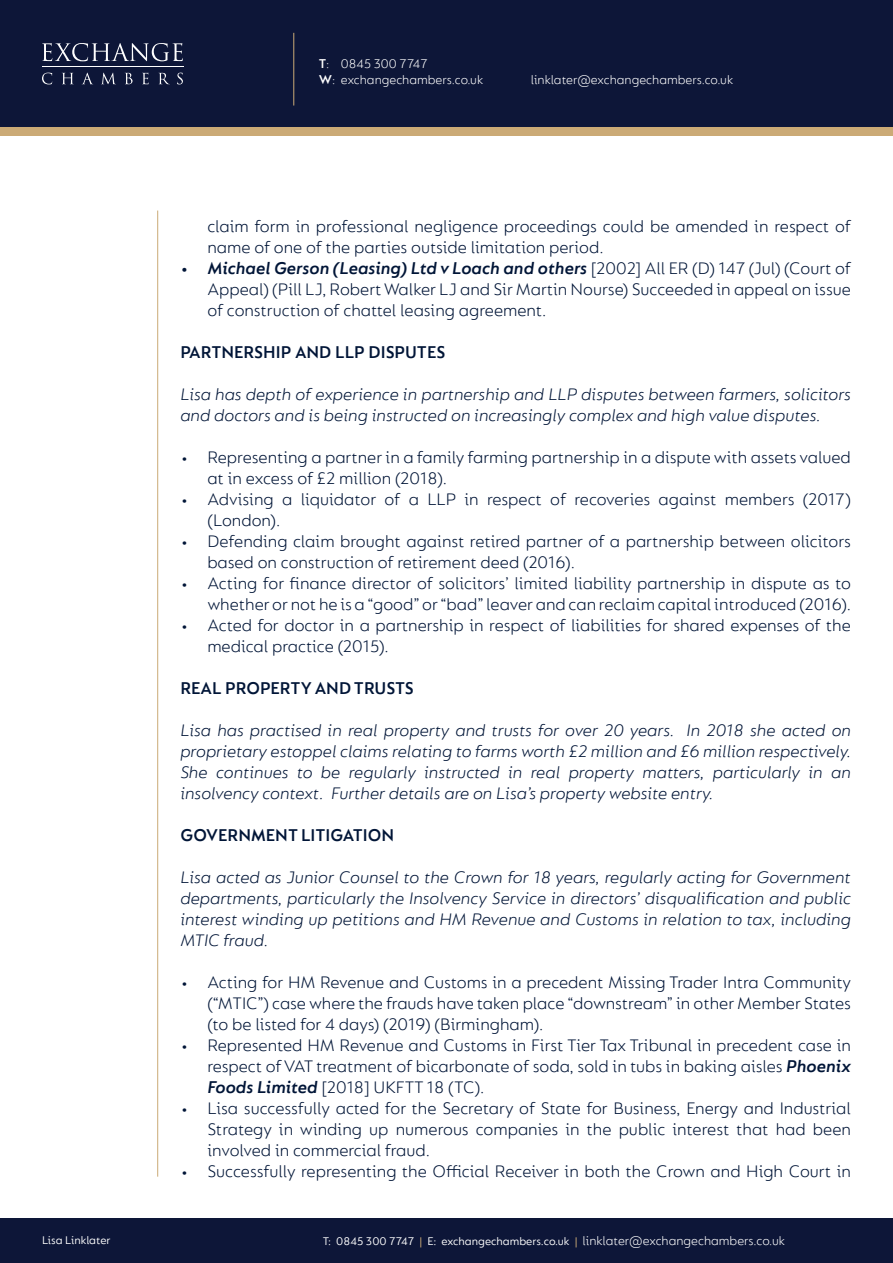
<style>
.page{position:relative;width:893px;height:1263px;background:#fff}
.page>*{position:absolute;margin:0;border:0;box-sizing:border-box;transform-origin:0 0}
.t1{font:300 18px/21px "FS Lucas";color:#001537}
.t2{font:italic 300 18px/21px "FS Lucas";color:#001537;text-align:justify}
.t3{font:600 18px "FS Lucas";color:#001537}
.t4{font:300 13.5px/16.2px "FS Lucas";color:#fff}
.t5{font:12px "FS Lucas";color:#fff}
.s1{font-weight:600}
.s2{font-weight:600;font-style:italic}
.s3{color:#cbaa76}
</style>
<div class="page">
<div style="left:0;top:64px;width:893px;height:72px;background:#cbaa76"></div>
<div style="left:0;top:0;width:893px;height:127px;background:#0d1638"></div>
<div style="left:0;top:1219px;width:893px;height:44px;background:#0d1638"></div>
<hr style="left:42px;top:67px;width:142px;height:1px;background:#fff">
<svg style="left:42px;top:43px;width:141px;height:18px"></svg>
<svg style="left:42px;top:73px;width:10px;height:11px"></svg>
<svg style="left:62px;top:73px;width:11px;height:11px"></svg>
<svg style="left:82px;top:73px;width:11px;height:11px"></svg>
<svg style="left:102px;top:73px;width:13px;height:11px"></svg>
<svg style="left:125px;top:73px;width:8px;height:11px"></svg>
<svg style="left:142px;top:73px;width:7px;height:11px"></svg>
<svg style="left:159px;top:73px;width:10px;height:11px"></svg>
<svg style="left:177px;top:73px;width:6px;height:11px"></svg>
<hr style="left:293px;top:33px;width:1px;height:73px;background:#cbaa76">
<hr style="left:157px;top:211px;width:1px;height:966px;background:#cbaa76">
<p class="t4" style="left:319px;top:55px;width:166px"><span class="s1">T</span>: 0845 300 7747<br><span class="s1">W</span>: exchangechambers.co.uk</p>
<p class="t4" style="left:531px;top:71px;width:204px">linklater@exchangechambers.co.uk</p>
<p class="t1" style="left:207px;top:215px;width:645px">claim form in professional negligence proceedings could be amended in respect of name of one of the parties outside limitation period.</p>
<p class="t1" style="left:207px;top:257px;width:645px;text-align:justify;text-indent:-27px"><span class="s2">• Michael Gerson (Leasing) Ltd v Loach and others</span> [2002] All ER (D) 147 (Jul) (Court of Appeal) (Pill LJ, Robert Walker LJ and Sir Martin Nourse) Succeeded in appeal on issue of construction of chattel leasing agreement.</p>
<p class="t3" style="left:180px;top:341px;width:266px">PARTNERSHIP AND LLP DISPUTES</p>
<p class="t2" style="left:180px;top:383px;width:672px">Lisa has depth of experience in partnership and LLP disputes between farmers, solicitors and doctors and is being instructed on increasingly complex and high value disputes.</p>
<p class="t1" style="left:207px;top:446px;width:645px;text-indent:-27px">• Representing a partner in a family farming partnership in a dispute with assets valued at in excess of £2 million (2018).</p>
<p class="t1" style="left:207px;top:488px;width:645px;text-indent:-27px">• Advising a liquidator of a LLP in respect of recoveries against members (2017) (London).</p>
<p class="t1" style="left:207px;top:530px;width:645px;text-indent:-27px">• Defending claim brought against retired partner of a partnership between olicitors based on construction of retirement deed (2016).</p>
<p class="t1" style="left:180px;top:572px;width:672px;text-align:right">• Acting for finance director of solicitors’ limited liability partnership in dispute as to whether or not he is a “good” or “bad” leaver and can reclaim capital introduced (2016).</p>
<p class="t1" style="left:207px;top:614px;width:645px;text-indent:-27px">• Acted for doctor in a partnership in respect of liabilities for shared expenses of the medical practice (2015).</p>
<p class="t3" style="left:180px;top:677px;width:235px">REAL PROPERTY AND TRUSTS</p>
<p class="t2" style="left:180px;top:719px;width:672px">Lisa has practised in real property and trusts for over 20 years. In 2018 she acted on proprietary estoppel claims relating to farms worth £2 million and £6 million respectively.<br>She continues to be regularly instructed in real property matters, particularly in an insolvency context. Further details are on Lisa’s property website entry.</p>
<p class="t3" style="left:180px;top:824px;width:215px">GOVERNMENT LITIGATION</p>
<p class="t2" style="left:180px;top:866px;width:672px">Lisa acted as Junior Counsel to the Crown for 18 years, regularly acting for Government departments, particularly the Insolvency Service in directors’ disqualification and public interest winding up petitions and HM Revenue and Customs in relation to tax, including MTIC fraud.</p>
<p class="t1" style="left:207px;top:971px;width:645px;text-align:justify;text-indent:-27px">• Acting for HM Revenue and Customs in a precedent Missing Trader Intra Community (“MTIC”) case where the frauds have taken place “downstream” in other Member States (to be listed for 4 days) (2019) (Birmingham).</p>
<p class="t1" style="left:207px;top:1034px;width:645px;text-align:justify;text-indent:-27px">• Represented HM Revenue and Customs in First Tier Tax Tribunal in precedent case in respect of VAT treatment of bicarbonate of soda, sold in tubs in baking aisles <span class="s2">Phoenix Foods Limited</span> [2018] UKFTT 18 (TC).</p>
<p class="t1" style="left:207px;top:1097px;width:645px;text-align:justify;text-indent:-27px">• Lisa successfully acted for the Secretary of State for Business, Energy and Industrial Strategy in winding up numerous companies in the public interest that had been involved in commercial fraud.</p>
<p class="t1" style="left:180px;top:1160px;width:672px">• Successfully representing the Official Receiver in both the Crown and High Court in</p>
<p class="t4" style="left:583px;top:1233px;width:204px">linklater@exchangechambers.co.uk</p>
<p class="t5" style="left:42px;top:1233px;width:70px">Lisa Linklater</p>
<p class="t5" style="left:323px;top:1235px;width:256px">T: 0845 300 7747 <span class="s3">|</span> E: exchangechambers.co.uk <span class="s3">|</span></p>
</div>
